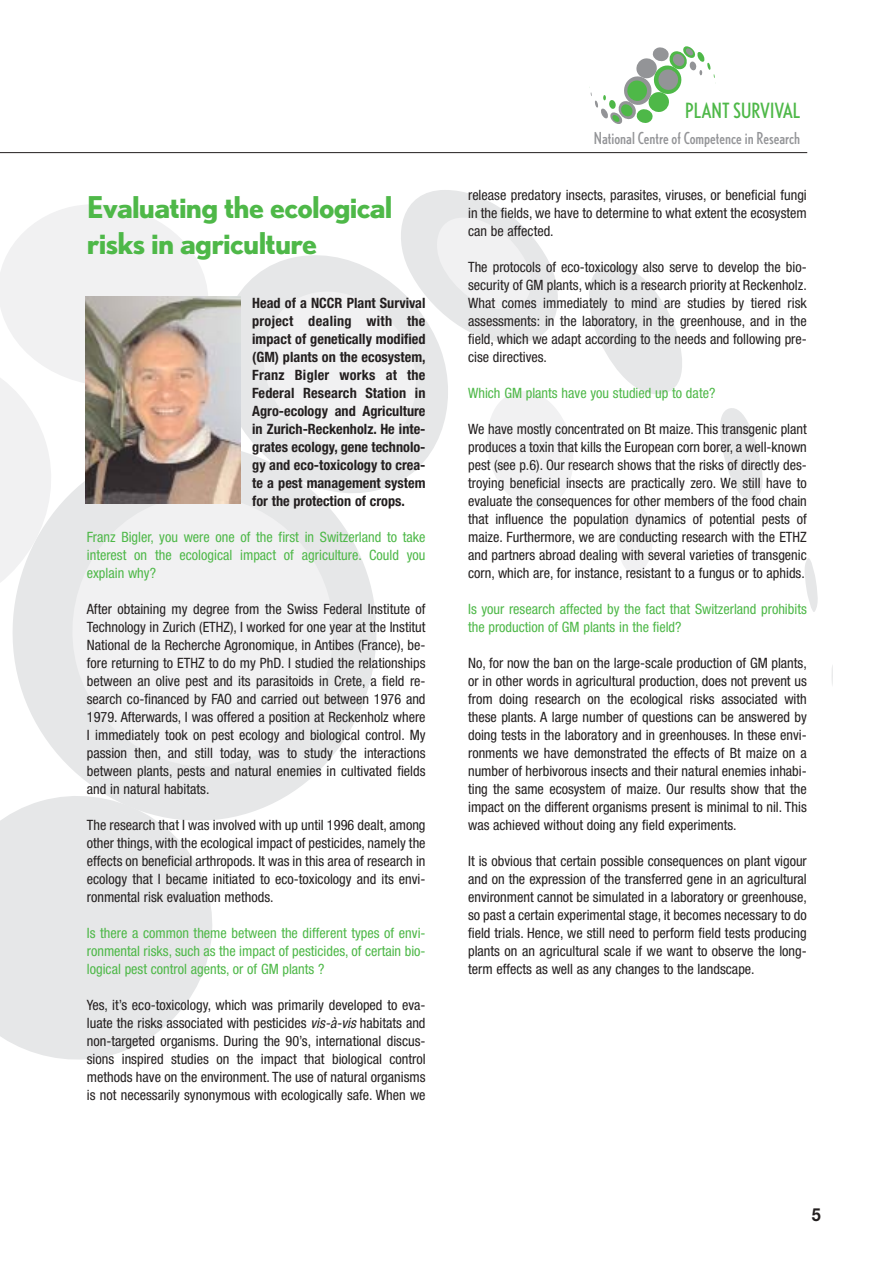
<style>
.page{position:relative;width:893px;height:1263px;background:#fff}
.page>*{position:absolute;margin:0;border:0;box-sizing:border-box;transform-origin:0 0}
.t1{font:700 30px/36px "Nobel";letter-spacing:-.025em;color:#4eb848}
.t2{font:condensed 21px "Nobel";color:#4eb848}
.t3{font:700 18px "Helvetica Neue";color:#231f1f;scale:.9 1}
.t4{font:condensed 16.5px "Nobel";color:#939497}
.t5{font:condensed 14.25px/18px "Helvetica Neue";color:#231f1f;text-align:justify}
.t6{font:condensed 14.25px/18px "Helvetica Neue";color:#4eb848;text-align:justify}
.t7{font:700 condensed 14.25px/18px "Helvetica Neue";color:#231f1f;text-align:justify}
.s1{font-style:italic}
</style>
<div class="page">
<svg style="left:720px;top:408px;width:43px;height:92px"></svg>
<svg style="left:237px;top:276px;width:18px;height:148px;fill:#e6e7e8"></svg>
<svg style="left:804px;top:558px;width:14px;height:54px"></svg>
<svg style="left:831px;top:665px;width:2px;height:20px"></svg>
<svg style="left:255px;top:190px;width:427px;height:383px"></svg>
<svg style="left:227px;top:424px;width:168px;height:394px"></svg>
<svg style="left:223px;top:481px;width:124px;height:302px;fill:#f1f1f2"></svg>
<svg style="left:0;top:781px;width:227px;height:279px;fill:#e6e7e8"></svg>
<svg style="left:0;top:204px;width:223px;height:781px"></svg>
<svg style="left:0;top:152px;width:807px;height:2px"></svg>
<svg style="left:589px;top:46px;width:127px;height:78px"></svg>
<img style="left:85px;top:296px;width:155px;height:207px">
<h1 class="t1" style="left:87px;top:192px;width:307px">Evaluating the ecological risks in agriculture</h1>
<p class="t7" style="left:252px;top:295px;width:175px">Head of a NCCR Plant Survival project dealing with the impact of genetically modified (GM) plants on the ecosystem, Franz Bigler works at the Federal Research Station in Agro-ecology and Agriculture in Zurich-Reckenholz. He inte&shy;grates ecology, gene technolo&shy;gy and eco-toxicology to crea&shy;te a pest management system for the protection of crops.</p>
<p class="t6" style="left:87px;top:529px;width:340px">Franz Bigler, you were one of the first in Switzerland to take interest on the ecological impact of agriculture. Could you explain why?</p>
<p class="t5" style="left:87px;top:601px;width:340px">After obtaining my degree from the Swiss Federal Institute of Technology in Zurich (ETHZ), I worked for one year at the Institut National de la Recherche Agronomique, in Antibes (France), be&shy;fore returning to ETHZ to do my PhD. I studied the relationships between an olive pest and its parasitoids in Crete, a field re&shy;search co-financed by FAO and carried out between 1976 and 1979. Afterwards, I was offered a position at Reckenholz where I immediately took on pest ecology and biological control. My passion then, and still today, was to study the interactions between plants, pests and natural enemies in cultivated fields and in natural habitats.</p>
<p class="t5" style="left:87px;top:817px;width:340px">The research that I was involved with up until 1996 dealt, among other things, with the ecological impact of pesticides, namely the effects on beneficial arthropods. It was in this area of research in ecology that I became initiated to eco-toxicology and its envi&shy;ronmental risk evaluation methods.</p>
<p class="t6" style="left:87px;top:925px;width:340px">Is there a common theme between the different types of envi&shy;ronmental risks, such as the impact of pesticides, of certain bio&shy;logical pest control agents, or of GM plants ?</p>
<p class="t5" style="left:87px;top:997px;width:340px">Yes, it’s eco-toxicology, which was primarily developed to eva&shy;luate the risks associated with pesticides <span class="s1">vis-à-vis</span> habitats and non-targeted organisms. During the 90’s, international discus&shy;sions inspired studies on the impact that biological control methods have on the environment. The use of natural organisms is not necessarily synonymous with ecologically safe. When we</p>
<h2 class="t2" style="left:685px;top:103px;width:117px">PLANT SURVIVAL</h2>
<p class="t4" style="left:594px;top:133px;width:208px">National Centre of Competence in Research</p>
<p class="t5" style="left:468px;top:187px;width:340px">release predatory insects, parasites, viruses, or beneficial fungi in the fields, we have to determine to what extent the ecosystem can be affected.</p>
<p class="t5" style="left:468px;top:259px;width:340px">The protocols of eco-toxicology also serve to develop the bio&shy;security of GM plants, which is a research priority at Reckenholz.<br>What comes immediately to mind are studies by tiered risk assessments: in the laboratory, in the greenhouse, and in the field, which we adapt according to the needs and following pre&shy;cise directives.</p>
<p class="t6" style="left:468px;top:385px;width:249px">Which GM plants have you studied up to date?</p>
<p class="t5" style="left:468px;top:421px;width:340px">We have mostly concentrated on Bt maize. This transgenic plant produces a toxin that kills the European corn borer, a well-known pest (see p.6). Our research shows that the risks of directly des&shy;troying beneficial insects are practically zero. We still have to evaluate the consequences for other members of the food chain that influence the population dynamics of potential pests of maize. Furthermore, we are conducting research with the ETHZ and partners abroad dealing with several varieties of transgenic corn, which are, for instance, resistant to a fungus or to aphids.</p>
<p class="t6" style="left:468px;top:601px;width:340px">Is your research affected by the fact that Switzerland prohibits the production of GM plants in the field?</p>
<p class="t5" style="left:468px;top:655px;width:340px">No, for now the ban on the large-scale production of GM plants, or in other words in agricultural production, does not prevent us from doing research on the ecological risks associated with these plants. A large number of questions can be answered by doing tests in the laboratory and in greenhouses. In these envi&shy;ronments we have demonstrated the effects of Bt maize on a number of herbivorous insects and their natural enemies inhabi&shy;ting the same ecosystem of maize. Our results show that the impact on the different organisms present is minimal to nil. This was achieved without doing any field experiments.</p>
<p class="t5" style="left:468px;top:853px;width:340px">It is obvious that certain possible consequences on plant vigour and on the expression of the transferred gene in an agricultural environment cannot be simulated in a laboratory or greenhouse, so past a certain experimental stage, it becomes necessary to do field trials. Hence, we still need to perform field tests producing plants on an agricultural scale if we want to observe the long&shy;term effects as well as any changes to the landscape.</p>
<p class="t3" style="left:811px;top:1208px;width:12px">5</p>
</div>
